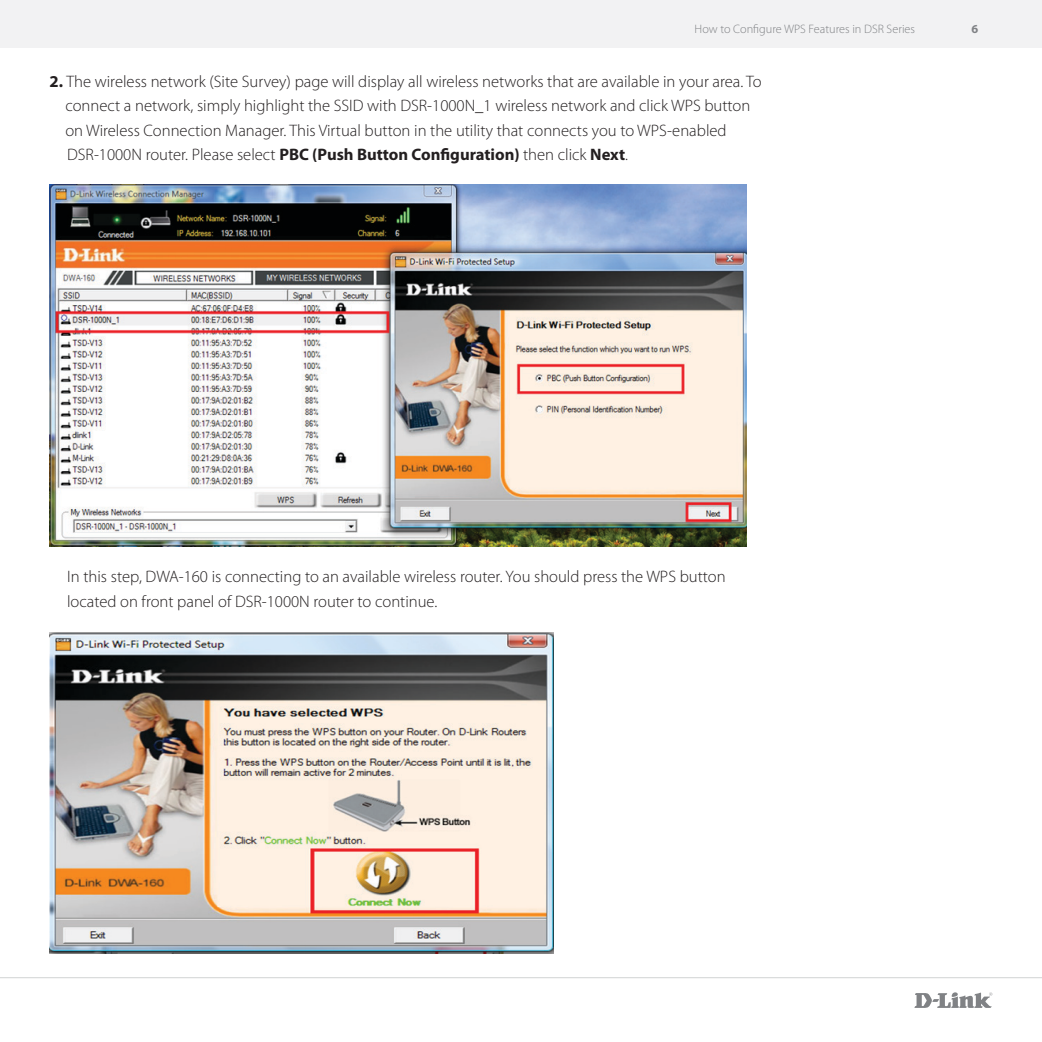
<style>
.page{position:relative;width:1042px;height:1042px;background:#fff}
.page>*{position:absolute;margin:0;border:0;box-sizing:border-box;transform-origin:0 0}
.t1{font:300 16.62px "Myriad Pro";color:#231f20}
.t2{font:300 12.25px "Myriad Pro";color:#808285}
.t3{font:700 12.25px "Myriad Pro";color:#808285}
.s1{font-weight:700}
</style>
<div class="page">
<img style="left:50px;top:184px;width:697px;height:362px">
<img style="left:50px;top:632px;width:503px;height:321px">
<div style="left:0;top:0;width:1042px;height:48px;background:#f2f2f3"></div>
<hr style="left:0;top:977px;width:1042px;height:1px;background:#d1d3d4">
<svg style="left:914px;top:992px;width:78px;height:16px"></svg>
<p class="t2" style="left:694px;top:22px;width:222px">How to Configure WPS Features in DSR Series</p>
<p class="t3" style="left:971px;top:21px;width:8px">6</p>
<p class="t1" style="left:50px;top:72px;width:713px"><span class="s1">2.</span> The wireless network (Site Survey) page will display all wireless networks that are available in your area. To</p>
<p class="t1" style="left:65px;top:97px;width:686px">connect a network, simply highlight the SSID with DSR-1000N_1 wireless network and click WPS button</p>
<p class="t1" style="left:65px;top:121px;width:663px">on Wireless Connection Manager. This Virtual button in the utility that connects you to WPS-enabled</p>
<p class="t1" style="left:67px;top:146px;width:562px">DSR-1000N router. Please select <span class="s1">PBC (Push Button Configuration)</span> then click <span class="s1">Next</span>.</p>
<p class="t1" style="left:67px;top:568px;width:660px">In this step, DWA-160 is connecting to an available wireless router. You should press the WPS button</p>
<p class="t1" style="left:67px;top:592px;width:372px">located on front panel of DSR-1000N router to continue.</p>
</div>
